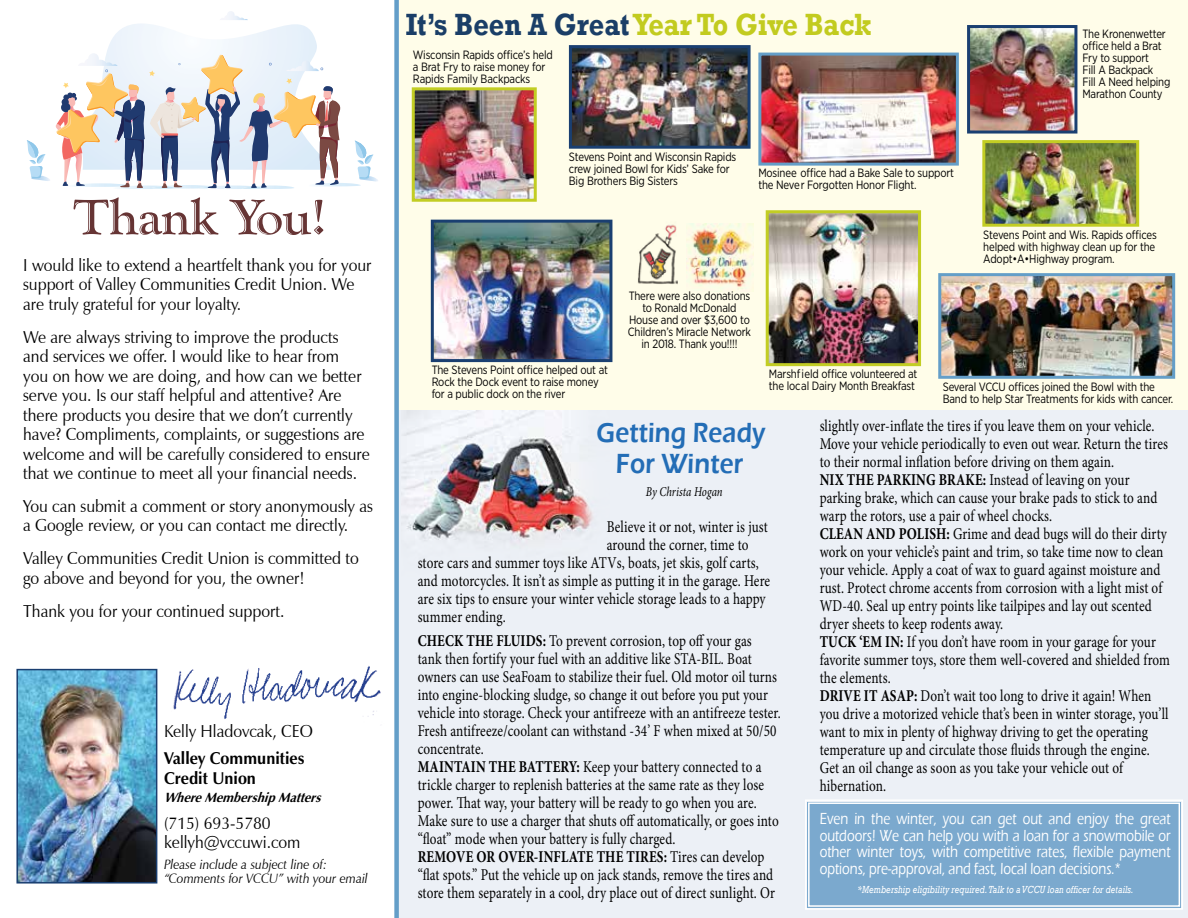
<style>
.page{position:relative;width:1188px;height:918px;background:#fff}
.page>*{position:absolute;margin:0;border:0;box-sizing:border-box;transform-origin:0 0}
.t1{font:51.6px "Goudy Handtooled";letter-spacing:-.02em;color:#663434;scale:1.08 1}
.t2{font:700 31.5px "Rockwell";color:#1a3f71;scale:.86 1}
.t3{font:600 28.5px/31.5px "Eras ITC";letter-spacing:.01em;color:#236db6;text-align:center;scale:.86 1}
.t4{font:17.25px/19.5px "Zapf Humanist 601 BT";color:#000;scale:.93 1}
.t5{font:700 17.25px/19.5px "Zapf Humanist 601 BT";color:#000;scale:.93 1}
.t6{font:16.5px/18px "Minion Pro";letter-spacing:.005em;color:#000;scale:.8 1}
.t7{font:500 16.5px/16.5px "Eras ITC";color:#fff;text-align:justify;scale:.79 1}
.t8{font:italic 13.5px/13.5px "Zapf Humanist 601 BT";color:#000;scale:.93 1}
.t9{font:italic 700 13.5px "Zapf Humanist 601 BT";color:#000;scale:.93 1}
.t10{font:italic 13.5px "Minion Pro";color:#000;scale:.8 1}
.t11{font:12px/12px "Gotham Narrow";letter-spacing:-.015em;color:#000;scale:.93 1}
.t12{font:italic 10.5px "Rockwell";letter-spacing:.01em;color:#fff;scale:.8 1}
.s1{color:#c2cd23}
.s2{font-weight:700}
</style>
<div class="page">
<div style="left:397px;top:409px;width:791px;height:509px;background:#ecf0f6"></div>
<div style="left:805px;top:800px;width:378px;height:110px;background:#7ba9ce"></div>
<div style="left:808px;top:802px;width:372px;height:105px;border:1px solid #fff"></div>
<img style="left:403px;top:411px;width:190px;height:132px">
<div style="left:394px;top:0;width:794px;height:409px;background:#fffde9"></div>
<img style="left:416px;top:91px;width:117px;height:107px">
<div style="left:412px;top:87px;width:125px;height:115px;border:3px solid #c2cd23"></div>
<img style="left:770px;top:214px;width:147px;height:148px">
<div style="left:766px;top:210px;width:155px;height:156px;border:3px solid #c2cd23"></div>
<img style="left:435px;top:224px;width:173px;height:134px">
<div style="left:431px;top:220px;width:181px;height:142px;border:3px solid #1a3f71"></div>
<img style="left:573px;top:49px;width:174px;height:96px">
<div style="left:569px;top:45px;width:182px;height:104px;border:3px solid #1a3f71"></div>
<img style="left:762px;top:57px;width:193px;height:105px">
<div style="left:758px;top:53px;width:201px;height:113px;border:3px solid #649ec8"></div>
<img style="left:942px;top:277px;width:229px;height:98px">
<div style="left:938px;top:273px;width:237px;height:106px;border:3px solid #649ec8"></div>
<img style="left:971px;top:29px;width:102px;height:101px">
<div style="left:967px;top:25px;width:110px;height:109px;border:3px solid #1a3f71"></div>
<img style="left:986px;top:144px;width:149px;height:79px">
<div style="left:982px;top:140px;width:157px;height:87px;border:3px solid #c2cd23"></div>
<img style="left:638px;top:224px;width:40px;height:60px">
<img style="left:686px;top:224px;width:67px;height:65px">
<svg style="left:226px;top:11px;width:22px;height:9px"></svg>
<svg style="left:27px;top:53px;width:351px;height:136px"></svg>
<img style="left:19px;top:672px;width:135px;height:209px">
<div style="left:16px;top:669px;width:141px;height:215px;border:2px solid #1a3f71"></div>
<img style="left:173px;top:666px;width:208px;height:53px">
<div style="left:394px;top:0;width:5px;height:918px;background:#649ec8"></div>
<h1 class="t1" style="left:73px;top:189px;width:236px">Thank You!</h1>
<p class="t4" style="left:23px;top:255px;width:376px">I would like to extend a heartfelt thank you for your support of Valley Communities Credit Union. We are truly grateful for your loyalty.</p>
<p class="t4" style="left:23px;top:327px;width:374px">We are always striving to improve the products<br>and services we offer. I would like to hear from<br>you on how we are doing, and how can we better serve you. Is our staff helpful and attentive? Are there products you desire that we don’t currently have? Compliments, complaints, or suggestions are welcome and will be carefully considered to ensure that we continue to meet all your financial needs.</p>
<p class="t4" style="left:23px;top:496px;width:377px">You can submit a comment or story anonymously as a Google review, or you can contact me directly.</p>
<p class="t4" style="left:23px;top:549px;width:363px">Valley Communities Credit Union is committed to go above and beyond for you, the owner!</p>
<p class="t4" style="left:23px;top:601px;width:283px">Thank you for your continued support.</p>
<p class="t4" style="left:164px;top:722px;width:161px">Kelly Hladovcak, CEO</p>
<p class="t5" style="left:164px;top:749px;width:153px">Valley Communities<br>Credit Union</p>
<p class="t9" style="left:164px;top:789px;width:175px">WhereMembershipMatters</p>
<p class="t4" style="left:164px;top:813px;width:148px">(715) 693-5780 kellyh@vccuwi.com</p>
<p class="t8" style="left:164px;top:858px;width:221px">Please include a subject line of: “Comments for VCCU” with your email</p>
<h2 class="t2" style="left:406px;top:6px;width:544px">It’s Been A Great<span class="s1">Year To Give Back</span></h2>
<p class="t11" style="left:413px;top:48px;width:152px">Wisconsin Rapids office’s held a Brat Fry to raise money for<br>Rapids Family Backpacks</p>
<p class="t11" style="left:569px;top:151px;width:182px">Stevens Point and Wisconsin Rapids crew joined Bowl for Kids’ Sake for<br>Big Brothers Big Sisters</p>
<p class="t11" style="left:758px;top:167px;width:212px">Mosinee office had a Bake Sale to support the Never Forgotten Honor Flight.</p>
<p class="t11" style="left:628px;top:290px;width:134px;text-align:center">There were also donations to Ronald McDonald<br>House and over $3,600 to<br>Children’s Miracle Network in 2018. Thank you!!!!</p>
<p class="t11" style="left:1082px;top:27px;width:96px">The Kronenwetter office held a Brat<br>Fry to support<br>Fill A Backpack<br>Fill A Need helping<br>Marathon County</p>
<p class="t11" style="left:983px;top:229px;width:188px">Stevens Point and Wis. Rapids offices helped with highway clean up for the<br>Adopt•A•Highway program.</p>
<p class="t11" style="left:432px;top:363px;width:191px">The Stevens Point office helped out at<br>Rock the Dock event to raise money for a public dock on the river</p>
<p class="t11" style="left:769px;top:367px;width:161px">Marshfield office volunteered at the local Dairy Month Breakfast</p>
<p class="t11" style="left:943px;top:381px;width:250px">Several VCCU offices joined the Bowl with the<br>Band to help Star Treatments for kids with cancer.</p>
<h3 class="t3" style="left:596px;top:417px;width:198px">Getting Ready<br>For Winter</h3>
<p class="t10" style="left:646px;top:482px;width:97px">By Christa Hogan</p>
<p class="t6" style="left:607px;top:518px;width:203px">Believe it or not, winter is just</p>
<p class="t6" style="left:607px;top:536px;width:179px">around the corner, time to</p>
<p class="t6" style="left:418px;top:554px;width:428px">store cars and summer toys like ATVs, boats, jet skis, golf carts,</p>
<p class="t6" style="left:418px;top:572px;width:442px">and motorcycles. It isn’t as simple as putting it in the garage. Here</p>
<p class="t6" style="left:418px;top:590px;width:436px">are six tips to ensure your winter vehicle storage leads to a happy</p>
<p class="t6" style="left:418px;top:608px;width:112px">summer ending.</p>
<p class="t6" style="left:418px;top:632px;width:455px"><span class="s2">CHECK THE FLUIDS:</span> To prevent corrosion, top off your gas<br>tank then fortify your fuel with an additive like STA-BIL. Boat owners can use SeaFoam to stabilize their fuel. Old motor oil turns into engine-blocking sludge, so change it out before you put your vehicle into storage. Check your antifreeze with an antifreeze tester.<br>Fresh antifreeze/coolant can withstand -34’ F when mixed at 50/50 concentrate.<br><span class="s2">MAINTAIN THE BATTERY:</span> Keep your battery connected to a trickle charger to replenish batteries at the same rate as they lose power. That way, your battery will be ready to go when you are.<br>Make sure to use a charger that shuts off automatically, or goes into “float” mode when your battery is fully charged.<br><span class="s2">REMOVE OR OVER-INFLATE THE TIRES:</span> Tires can develop “flat spots.” Put the vehicle up on jack stands, remove the tires and store them separately in a cool, dry place out of direct sunlight. Or</p>
<p class="t6" style="left:820px;top:417px;width:439px">slightly over-inflate the tires if you leave them on your vehicle.<br>Move your vehicle periodically to even out wear. Return the tires to their normal inflation before driving on them again.<br><span class="s2">NIX THE PARKING BRAKE:</span> Instead of leaving on your parking brake, which can cause your brake pads to stick to and warp the rotors, use a pair of wheel chocks.<br><span class="s2">CLEAN AND POLISH:</span> Grime and dead bugs will do their dirty work on your vehicle’s paint and trim, so take time now to clean your vehicle. Apply a coat of wax to guard against moisture and rust. Protect chrome accents from corrosion with a light mist of WD-40. Seal up entry points like tailpipes and lay out scented dryer sheets to keep rodents away.<br><span class="s2">TUCK ‘EM IN:</span> If you don’t have room in your garage for your favorite summer toys, store them well-covered and shielded from the elements.<br><span class="s2">DRIVE IT ASAP:</span> Don’t wait too long to drive it again! When you drive a motorized vehicle that’s been in winter storage, you’ll want to mix in plenty of highway driving to get the operating temperature up and circulate those fluids through the engine.<br>Get an oil change as soon as you take your vehicle out of hibernation.</p>
<p class="t7" style="left:820px;top:811px;width:446px">Even in the winter, you can get out and enjoy the great outdoors! We can help you with a loan for a snowmobile or other winter toys, with competitive rates, flexible payment options, pre-approval, and fast, local loan decisions.*</p>
<p class="t12" style="left:858px;top:884px;width:347px">*Membership eligibility required. Talk to a VCCU loan officer for details.</p>
</div>
